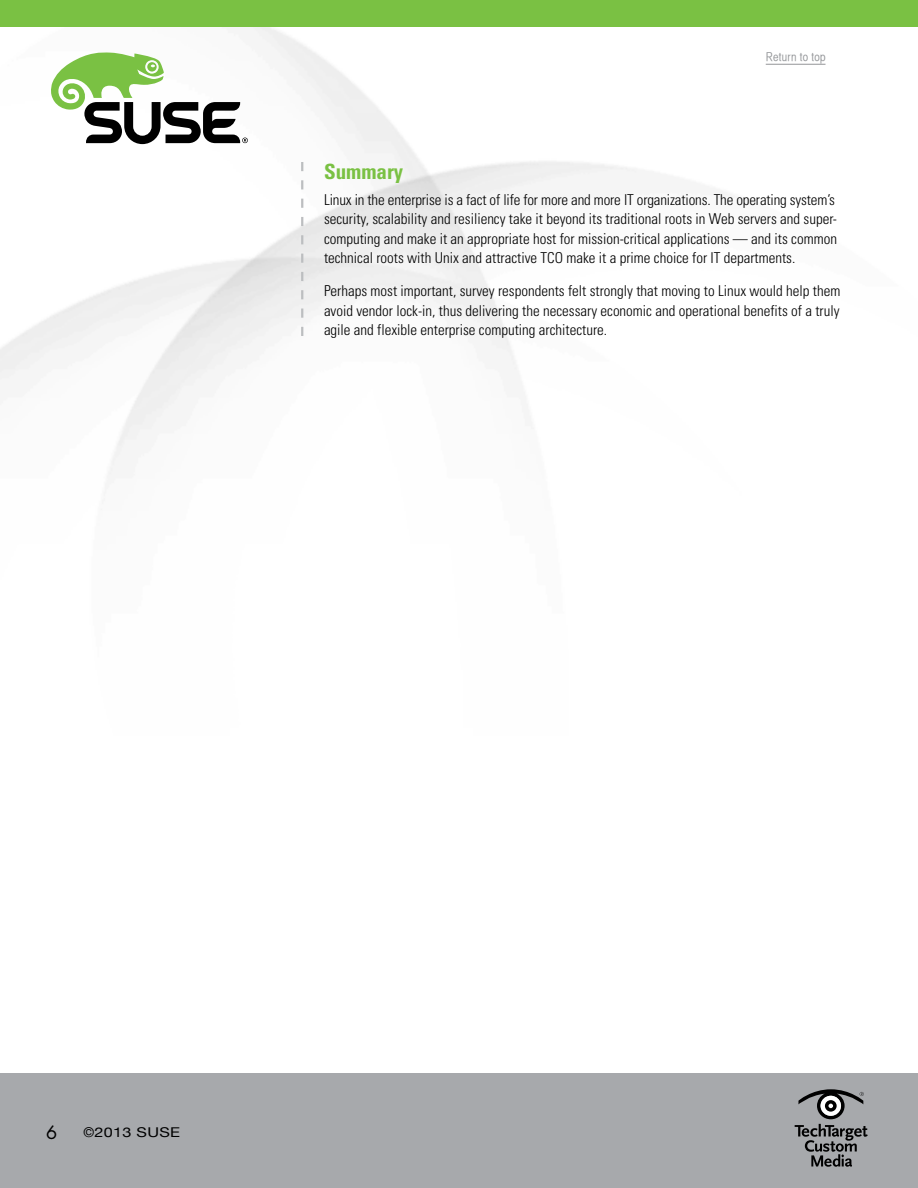
<style>
.page{position:relative;width:918px;height:1188px;background:#fff}
.page>*{position:absolute;margin:0;border:0;box-sizing:border-box;transform-origin:0 0}
.t1{font:700 condensed 21px "Univers";color:#7ac143}
.t2{font:18px "Futura";color:#000}
.t3{font:300 condensed 15px/19.5px "Univers";color:#000}
.t4{font:13.5px "Helvetica Neue";letter-spacing:.02em;color:#000}
.t5{font:12px "Helvetica CY Plain";letter-spacing:.02em;color:#939598}
</style>
<div class="page">
<div style="left:0;top:1073px;width:918px;height:115px;background:#a7a9ac"></div>
<svg style="left:795px;top:1089px;width:73px;height:78px"></svg>
<div style="left:0;top:0;width:918px;height:27px;background:#7ac143"></div>
<hr style="left:766px;top:64px;width:60px;height:1px;background:#939598">
<svg style="left:51px;top:52px;width:197px;height:92px"></svg>
<svg style="left:301px;top:162px;width:2px;height:174px"></svg>
<p class="t5" style="left:766px;top:50px;width:61px">Return to top</p>
<h1 class="t1" style="left:324px;top:158px;width:81px">Summary</h1>
<p class="t3" style="left:324px;top:190px;width:515px">Linux in the enterprise is a fact of life for more and more IT organizations. The operating system’s security, scalability and resiliency take it beyond its traditional roots in Web servers and super&shy;computing and make it an appropriate host for mission-critical applications — and its common technical roots with Unix and attractive TCO make it a prime choice for IT departments.</p>
<p class="t3" style="left:324px;top:281px;width:518px;text-align:justify">Perhaps most important, survey respondents felt strongly that moving to Linux would help them avoid vendor lock-in, thus delivering the necessary economic and operational benefits of a truly agile and flexible enterprise computing architecture.</p>
<p class="t2" style="left:46px;top:1120px;width:13px">6</p>
<p class="t4" style="left:83px;top:1124px;width:98px">©2013 SUSE</p>
</div>
